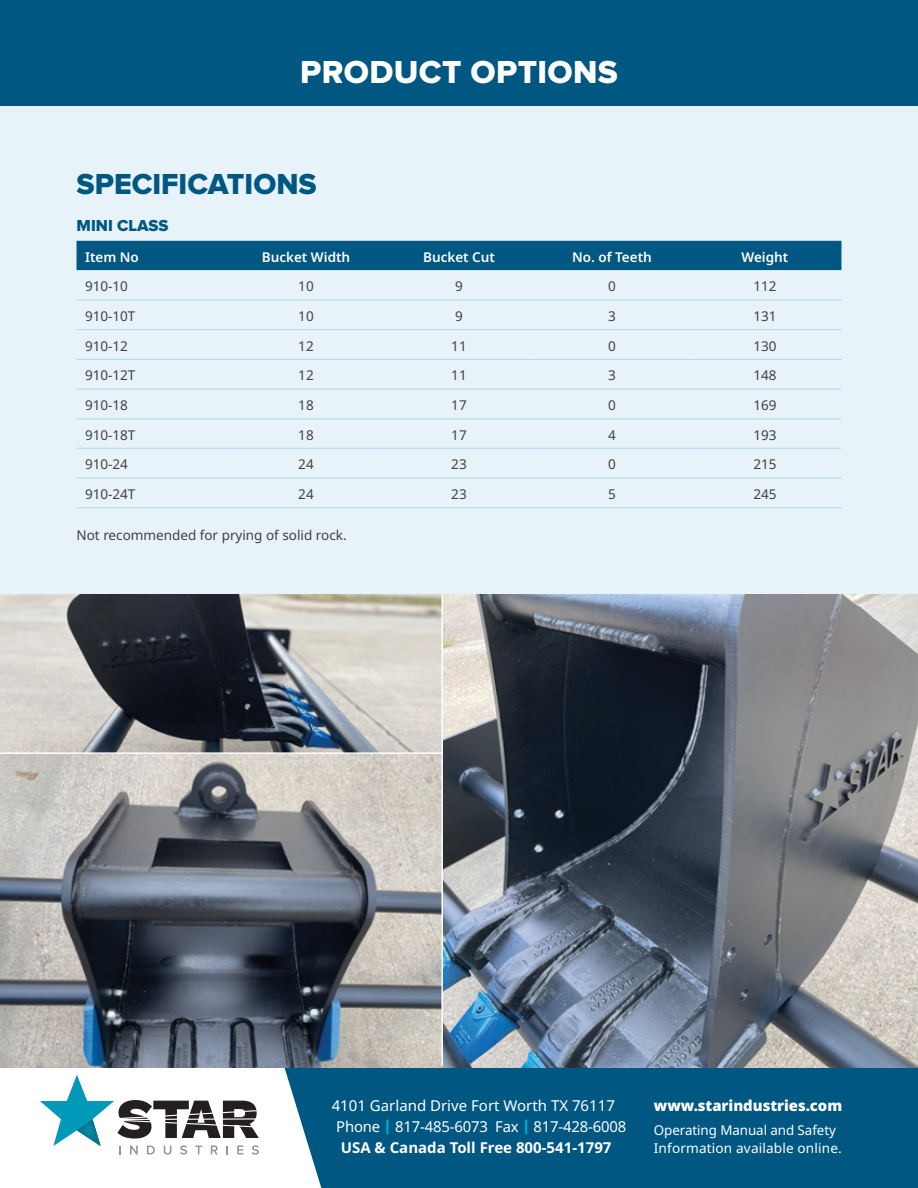
<style>
.page{position:relative;width:918px;height:1188px;background:#fff}
.page>*{position:absolute;margin:0;border:0;box-sizing:border-box;transform-origin:0 0}
.t1{font:33px "Proxima Nova Extrabld";letter-spacing:.01em;color:#fff}
.t2{font:30px "Proxima Nova Extrabld";color:#005782}
.t3{font:16.5px "Proxima Nova Extrabld";color:#005782}
.t4{font:15px "Noto Sans";color:#fff}
.t5{font:700 15px "Noto Sans";color:#fff}
.t6{font:900 15px "Noto Sans";color:#fff}
.t7{font:13.5px "Noto Sans";color:#414042}
.t8{font:13.5px/18px "Noto Sans";letter-spacing:.01em;color:#fff}
.t9{font:600 13.5px "Noto Sans";color:#fff}
.s1{font-weight:900;color:#00b0d8}
</style>
<div class="page">
<div style="left:0;top:0;width:918px;height:106px;background:#005782"></div>
<svg style="left:0;top:1067px;width:284px;height:88px"></svg>
<div style="left:284px;top:1067px;width:634px;height:121px;background:#005782"></div>
<div style="left:0;top:106px;width:918px;height:488px;background:#e8f3f9"></div>
<div style="left:77px;top:241px;width:764px;height:29px;background:#005782"></div>
<hr style="left:77px;top:299px;width:153px;height:1px;background:#acd9ec">
<hr style="left:230px;top:299px;width:153px;height:1px;background:#acd9ec">
<hr style="left:383px;top:299px;width:152px;height:1px;background:#acd9ec">
<hr style="left:535px;top:299px;width:153px;height:1px;background:#acd9ec">
<hr style="left:688px;top:299px;width:153px;height:1px;background:#acd9ec">
<hr style="left:77px;top:329px;width:153px;height:1px;background:#acd9ec">
<hr style="left:230px;top:329px;width:153px;height:1px;background:#acd9ec">
<hr style="left:383px;top:329px;width:152px;height:1px;background:#acd9ec">
<hr style="left:535px;top:329px;width:153px;height:1px;background:#acd9ec">
<hr style="left:688px;top:329px;width:153px;height:1px;background:#acd9ec">
<hr style="left:77px;top:359px;width:153px;height:1px;background:#acd9ec">
<hr style="left:230px;top:359px;width:153px;height:1px;background:#acd9ec">
<hr style="left:383px;top:359px;width:152px;height:1px;background:#acd9ec">
<hr style="left:535px;top:359px;width:153px;height:1px;background:#acd9ec">
<hr style="left:688px;top:359px;width:153px;height:1px;background:#acd9ec">
<hr style="left:77px;top:389px;width:153px;height:1px;background:#acd9ec">
<hr style="left:230px;top:389px;width:153px;height:1px;background:#acd9ec">
<hr style="left:383px;top:389px;width:152px;height:1px;background:#acd9ec">
<hr style="left:535px;top:389px;width:153px;height:1px;background:#acd9ec">
<hr style="left:688px;top:389px;width:153px;height:1px;background:#acd9ec">
<hr style="left:77px;top:419px;width:153px;height:1px;background:#acd9ec">
<hr style="left:230px;top:419px;width:153px;height:1px;background:#acd9ec">
<hr style="left:383px;top:419px;width:152px;height:1px;background:#acd9ec">
<hr style="left:535px;top:419px;width:153px;height:1px;background:#acd9ec">
<hr style="left:688px;top:419px;width:153px;height:1px;background:#acd9ec">
<hr style="left:77px;top:448px;width:153px;height:1px;background:#acd9ec">
<hr style="left:230px;top:448px;width:153px;height:1px;background:#acd9ec">
<hr style="left:383px;top:448px;width:152px;height:1px;background:#acd9ec">
<hr style="left:535px;top:448px;width:153px;height:1px;background:#acd9ec">
<hr style="left:688px;top:448px;width:153px;height:1px;background:#acd9ec">
<hr style="left:77px;top:478px;width:153px;height:1px;background:#acd9ec">
<hr style="left:230px;top:478px;width:153px;height:1px;background:#acd9ec">
<hr style="left:383px;top:478px;width:152px;height:1px;background:#acd9ec">
<hr style="left:535px;top:478px;width:153px;height:1px;background:#acd9ec">
<hr style="left:688px;top:478px;width:153px;height:1px;background:#acd9ec">
<hr style="left:77px;top:507px;width:153px;height:1px;background:#acd9ec">
<hr style="left:230px;top:507px;width:153px;height:1px;background:#acd9ec">
<hr style="left:383px;top:507px;width:152px;height:1px;background:#acd9ec">
<hr style="left:535px;top:507px;width:153px;height:1px;background:#acd9ec">
<hr style="left:688px;top:507px;width:153px;height:1px;background:#acd9ec">
<img style="left:0;top:594px;width:918px;height:473px">
<hr style="left:441px;top:594px;width:2px;height:472px;background:#fff">
<hr style="left:0;top:752px;width:443px;height:2px;background:#fff">
<h1 class="t1" style="left:300px;top:57px;width:319px">PRODUCT OPTIONS</h1>
<h2 class="t2" style="left:77px;top:170px;width:242px">SPECIFICATIONS</h2>
<p class="t3" style="left:77px;top:217px;width:94px">MINI CLASS</p>
<p class="t9" style="left:85px;top:247px;width:55px">Item No</p>
<p class="t9" style="left:262px;top:247px;width:90px">Bucket Width</p>
<p class="t9" style="left:423px;top:247px;width:73px">Bucket Cut</p>
<p class="t9" style="left:572px;top:247px;width:81px">No. of Teeth</p>
<p class="t9" style="left:742px;top:247px;width:48px">Weight</p>
<p class="t7" style="left:85px;top:277px;width:44px">910-10</p>
<p class="t7" style="left:298px;top:277px;width:17px">10</p>
<p class="t7" style="left:455px;top:277px;width:9px">9</p>
<p class="t7" style="left:608px;top:277px;width:9px">0</p>
<p class="t7" style="left:753px;top:277px;width:25px">112</p>
<p class="t7" style="left:85px;top:306px;width:52px">910-10T</p>
<p class="t7" style="left:298px;top:306px;width:17px">10</p>
<p class="t7" style="left:455px;top:306px;width:9px">9</p>
<p class="t7" style="left:608px;top:306px;width:9px">3</p>
<p class="t7" style="left:753px;top:306px;width:25px">131</p>
<p class="t7" style="left:85px;top:336px;width:44px">910-12</p>
<p class="t7" style="left:298px;top:336px;width:17px">12</p>
<p class="t7" style="left:451px;top:336px;width:17px">11</p>
<p class="t7" style="left:608px;top:336px;width:9px">0</p>
<p class="t7" style="left:753px;top:336px;width:25px">130</p>
<p class="t7" style="left:85px;top:366px;width:52px">910-12T</p>
<p class="t7" style="left:298px;top:366px;width:17px">12</p>
<p class="t7" style="left:451px;top:366px;width:17px">11</p>
<p class="t7" style="left:608px;top:366px;width:9px">3</p>
<p class="t7" style="left:753px;top:366px;width:25px">148</p>
<p class="t7" style="left:85px;top:396px;width:44px">910-18</p>
<p class="t7" style="left:298px;top:396px;width:17px">18</p>
<p class="t7" style="left:451px;top:396px;width:17px">17</p>
<p class="t7" style="left:608px;top:396px;width:9px">0</p>
<p class="t7" style="left:753px;top:396px;width:25px">169</p>
<p class="t7" style="left:85px;top:425px;width:52px">910-18T</p>
<p class="t7" style="left:298px;top:425px;width:17px">18</p>
<p class="t7" style="left:451px;top:425px;width:17px">17</p>
<p class="t7" style="left:608px;top:425px;width:9px">4</p>
<p class="t7" style="left:753px;top:425px;width:25px">193</p>
<p class="t7" style="left:85px;top:455px;width:44px">910-24</p>
<p class="t7" style="left:298px;top:455px;width:17px">24</p>
<p class="t7" style="left:451px;top:455px;width:17px">23</p>
<p class="t7" style="left:608px;top:455px;width:9px">0</p>
<p class="t7" style="left:753px;top:455px;width:25px">215</p>
<p class="t7" style="left:85px;top:485px;width:52px">910-24T</p>
<p class="t7" style="left:298px;top:485px;width:17px">24</p>
<p class="t7" style="left:451px;top:485px;width:17px">23</p>
<p class="t7" style="left:608px;top:485px;width:9px">5</p>
<p class="t7" style="left:753px;top:485px;width:25px">245</p>
<p class="t7" style="left:77px;top:525px;width:272px">Not recommended for prying of solid rock.</p>
<p class="t4" style="left:332px;top:1095px;width:285px">4101 Garland Drive Fort Worth TX 76117</p>
<p class="t4" style="left:336px;top:1116px;width:292px">Phone <span class="s1">|</span> 817-485-6073 Fax <span class="s1">|</span> 817-428-6008</p>
<p class="t5" style="left:341px;top:1137px;width:272px">USA &amp; Canada Toll Free 800-541-1797</p>
<p class="t6" style="left:654px;top:1094px;width:190px">www.starindustries.com</p>
<p class="t8" style="left:654px;top:1121px;width:190px">Operating Manual and Safety<br>Information available online.</p>
</div>
